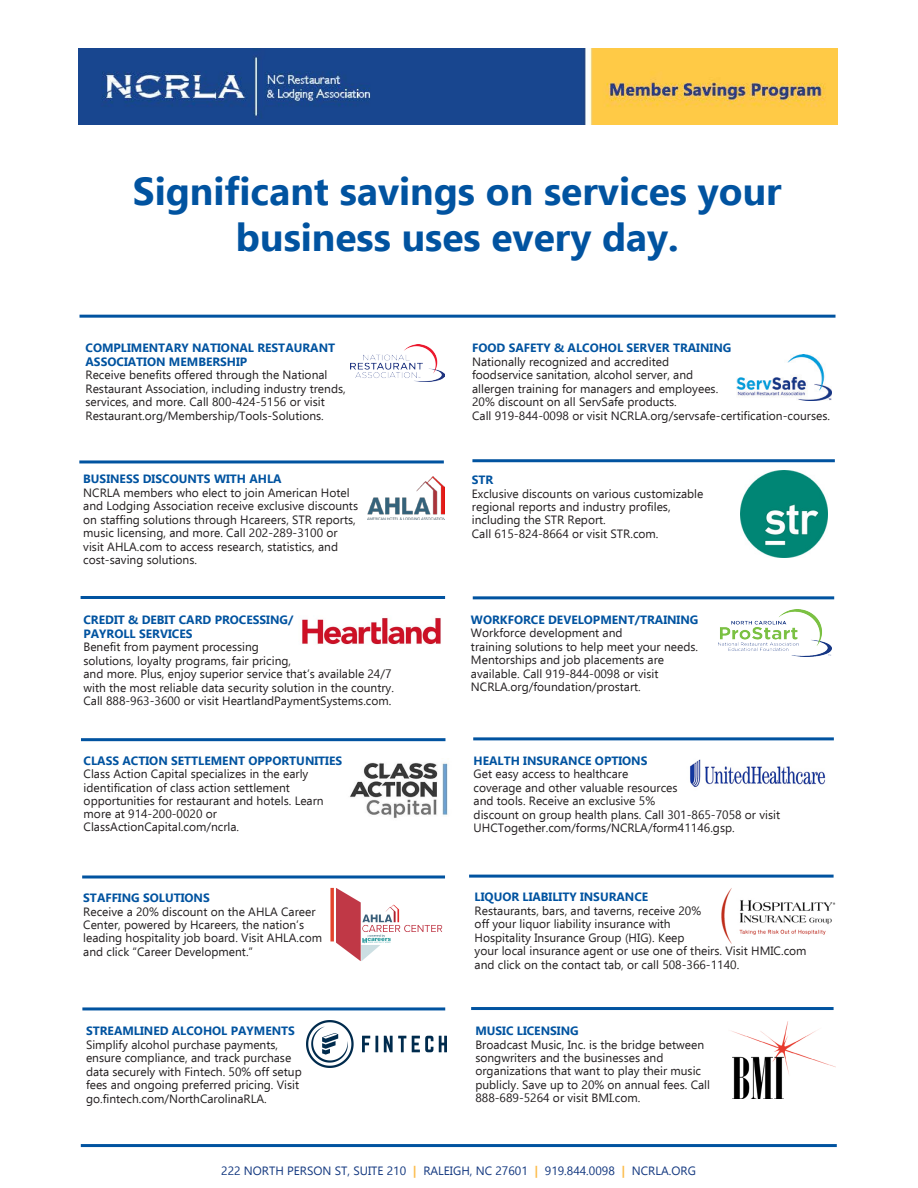
<style>
.page{position:relative;width:918px;height:1188px;background:#fff}
.page>*{position:absolute;margin:0;border:0;box-sizing:border-box;transform-origin:0 0}
.Body_Text{font:700 39px/46.8px "Ebrima";color:#0153a0;text-align:center}
.Body_Text-2{font:12px/13.5px "Ebrima";color:#231f20}
.t1{font:12px "Ebrima";color:#12377f}
.s1{font-style:inherit}
.s2{font-weight:700;color:#0153a0}
.s3{font-weight:700;color:#fcbd4d}
</style>
<div class="page">
<hr style="left:81px;top:596px;width:364px;height:3px;background:#0153a0">
<hr style="left:79px;top:460px;width:365px;height:3px;background:#0153a0">
<hr style="left:81px;top:738px;width:364px;height:3px;background:#0153a0">
<hr style="left:473px;top:737px;width:361px;height:3px;background:#0153a0">
<hr style="left:473px;top:596px;width:361px;height:3px;background:#0153a0">
<hr style="left:472px;top:459px;width:363px;height:3px;background:#0153a0">
<img style="left:737px;top:355px;width:95px;height:46px">
<img style="left:731px;top:1021px;width:104px;height:77px">
<img style="left:368px;top:477px;width:76px;height:42px">
<img style="left:351px;top:344px;width:94px;height:37px">
<hr style="left:82px;top:875px;width:363px;height:3px;background:#0153a0">
<hr style="left:80px;top:315px;width:756px;height:3px;background:#0153a0">
<img style="left:690px;top:759px;width:136px;height:28px">
<img style="left:719px;top:610px;width:112px;height:47px">
<hr style="left:82px;top:1007px;width:363px;height:3px;background:#0153a0">
<hr style="left:469px;top:875px;width:365px;height:3px;background:#0153a0">
<img style="left:721px;top:888px;width:115px;height:56px">
<hr style="left:471px;top:1007px;width:363px;height:3px;background:#0153a0">
<img style="left:350px;top:762px;width:98px;height:56px">
<img style="left:330px;top:887px;width:113px;height:74px">
<img style="left:740px;top:471px;width:87px;height:86px">
<img style="left:78px;top:48px;width:759px;height:77px">
<hr style="left:81px;top:1144px;width:756px;height:3px;background:#0153a0">
<img style="left:302px;top:617px;width:139px;height:28px">
<img style="left:307px;top:1020px;width:139px;height:48px">
<p class="Body_Text" style="left:133px;top:166px;width:650px"><span class="s1">S</span>ignificant savings on services <span class="s1">your business uses every day.</span></p>
<p class="Body_Text-2" style="left:86px;top:341px;width:262px"><span class="s2">COMPLIMENTARY NATIONAL RESTAURANT ASSOCIATION MEMBERSHIP<br></span>Receive benefits offered through the National Restaurant Association, including industry trends, services, and more. Call 800-424-5156 or visit Restaurant.org/Membership/Tools-Solutions.</p>
<p class="Body_Text-2" style="left:83px;top:472px;width:276px"><span class="s2">BUSINESS DISCOUNTS WITH AHLA<br></span>NCRLA members who elect to join American Hotel and Lodging Association receive exclusive discounts on staffing solutions through Hcareers, STR reports, music licensing, and more. Call 202-289-3100 or visit AHLA.com to access research, statistics, and cost-saving solutions.</p>
<p class="Body_Text-2" style="left:83px;top:613px;width:312px"><span class="s2">CREDIT &amp; DEBIT CARD PROCESSING/<br>PAYROLL SERVICES<br></span>Benefit from payment processing<br>solutions, loyalty programs, fair pricing,<br>and more. Plus, enjoy superior service that’s available 24/7 with the most reliable data security solution in the country.<br>Call 888-963-3600 or visit HeartlandPaymentSystems.com.</p>
<p class="Body_Text-2" style="left:84px;top:754px;width:260px"><span class="s2">CLASS ACTION SETTLEMENT OPPORTUNITIES </span>Class Action Capital specializes in the early identification of class action settlement opportunities for restaurant and hotels. Learn more at 914-200-0020 or ClassActionCapital.com/ncrla.</p>
<p class="Body_Text-2" style="left:83px;top:891px;width:240px"><span class="s2">STAFFING SOLUTIONS<br></span>Receive a 20% discount on the AHLA Career Center, powered by Hcareers, the nation’s leading hospitality job board. Visit AHLA.com and click “Career Development.”</p>
<p class="Body_Text-2" style="left:472px;top:341px;width:359px"><span class="s2">FOOD SAFETY &amp; ALCOHOL SERVER TRAINING<br></span>Nationally recognized and accredited<br>foodservice sanitation, alcohol server, and<br>allergen training for managers and employees.<br>20% discount on all ServSafe products.<br>Call 919-844-0098 or visit NCRLA.org/servsafe-certification-courses.</p>
<p class="Body_Text-2" style="left:472px;top:473px;width:233px"><span class="s2">STR<br></span>Exclusive discounts on various customizable regional reports and industry profiles, including the STR Report.<br>Call 615-824-8664 or visit STR.com.</p>
<p class="Body_Text-2" style="left:471px;top:612px;width:229px"><span class="s2">WORKFORCE DEVELOPMENT/TRAINING </span>Workforce development and<br>training solutions to help meet your needs.<br>Mentorships and job placements are available. Call 919-844-0098 or visit NCRLA.org/foundation/prostart.</p>
<p class="Body_Text-2" style="left:474px;top:754px;width:308px"><span class="s2">HEALTH INSURANCE OPTIONS<br></span>Get easy access to healthcare<br>coverage and other valuable resources<br>and tools. Receive an exclusive 5%<br>discount on group health plans. Call 301-865-7058 or visit UHCTogether.com/forms/NCRLA/form41146.gsp.</p>
<p class="Body_Text-2" style="left:475px;top:890px;width:333px"><span class="s2">LIQUOR LIABILITY INSURANCE<br></span>Restaurants, bars, and taverns, receive 20%<br>off your liquor liability insurance with<br>Hospitality Insurance Group (HIG). Keep<br>your local insurance agent or use one of theirs. Visit HMIC.com and click on the contact tab, or call 508-366-1140.</p>
<p class="Body_Text-2" style="left:86px;top:1024px;width:217px"><span class="s2">STREAMLINED ALCOHOL PAYMENTS </span>Simplify alcohol purchase payments, ensure compliance, and track purchase data securely with Fintech. 50% off setup fees and ongoing preferred pricing. Visit go.fintech.com/NorthCarolinaRLA.</p>
<p class="Body_Text-2" style="left:475px;top:1024px;width:236px"><span class="s2">MUSIC LICENSING<br></span>Broadcast Music, Inc. is the bridge between songwriters and the businesses and organizations that want to play their music publicly. Save up to 20% on annual fees. Call 888-689-5264 or visit BMI.com.</p>
<p class="t1" style="left:221px;top:1163px;width:476px">222 NORTH PERSON ST, SUITE 210 <span class="s3">|</span> RALEIGH, NC 27601 <span class="s3">|</span> 919.844.0098 <span class="s3">|</span> NCRLA.ORG</p>
</div>
